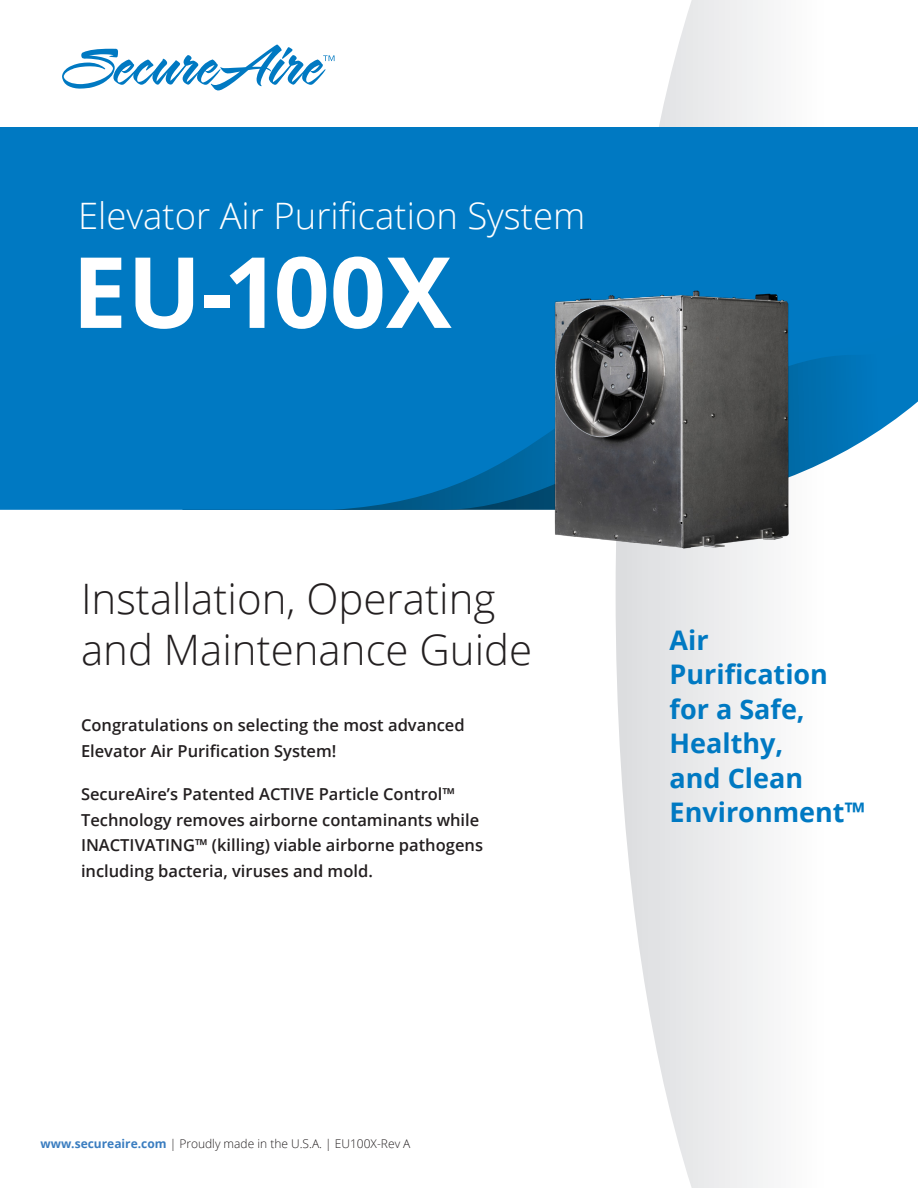
<style>
.page{position:relative;width:918px;height:1188px;background:#fff}
.page>*{position:absolute;margin:0;border:0;box-sizing:border-box;transform-origin:0 0}
.t1{font:700 98.4px "Open Sans";color:#fff}
.t2{font:300 42px/51px "Open Sans";color:#231f20}
.t3{font:300 36.45px "Open Sans";color:#fff}
.t4{font:700 27px/34.5px "Open Sans";color:#0079c2}
.Body_Copy{font:600 16.5px/25.5px "Open Sans";color:#231f20}
.t5{font:300 12px "Open Sans";color:#231f20}
.s1{font-weight:700;color:#3a7dc0}
</style>
<div class="page">
<hr style="left:0;top:40px;width:1px;height:56px;background:#023c5b">
<svg style="left:616px;top:0;width:302px;height:1188px"></svg>
<div style="left:0;top:128px;width:918px;height:253px;background:#0079c2"></div>
<svg style="left:0;top:355px;width:918px;height:155px;fill:#0079c2"></svg>
<svg style="left:62px;top:45px;width:272px;height:45px"></svg>
<img style="left:536px;top:290px;width:267px;height:272px">
<p class="t3" style="left:78px;top:191px;width:509px">Elevator Air Purification System</p>
<p class="t1" style="left:72px;top:223px;width:381px">EU-100X</p>
<p class="t2" style="left:81px;top:572px;width:453px">Installation, Operating and Maintenance Guide</p>
<p class="Body_Copy" style="left:81px;top:712px;width:385px">Congratulations on selecting the most advanced<br>Elevator Air Purification System!</p>
<p class="Body_Copy" style="left:81px;top:781px;width:404px">SecureAire’s Patented ACTIVE Particle Control™ Technology removes airborne contaminants while INACTIVATING™ (killing) viable airborne pathogens including bacteria, viruses and mold.</p>
<p class="t4" style="left:670px;top:622px;width:197px">Air<br>Purification for a Safe,<br>Healthy,<br>and Clean<br>Environment™</p>
<p class="t5" style="left:40px;top:1135px;width:372px"><span class="s1">www.secureaire.com</span> | Proudly made in the U.S.A. | EU100X-Rev A</p>
</div>
